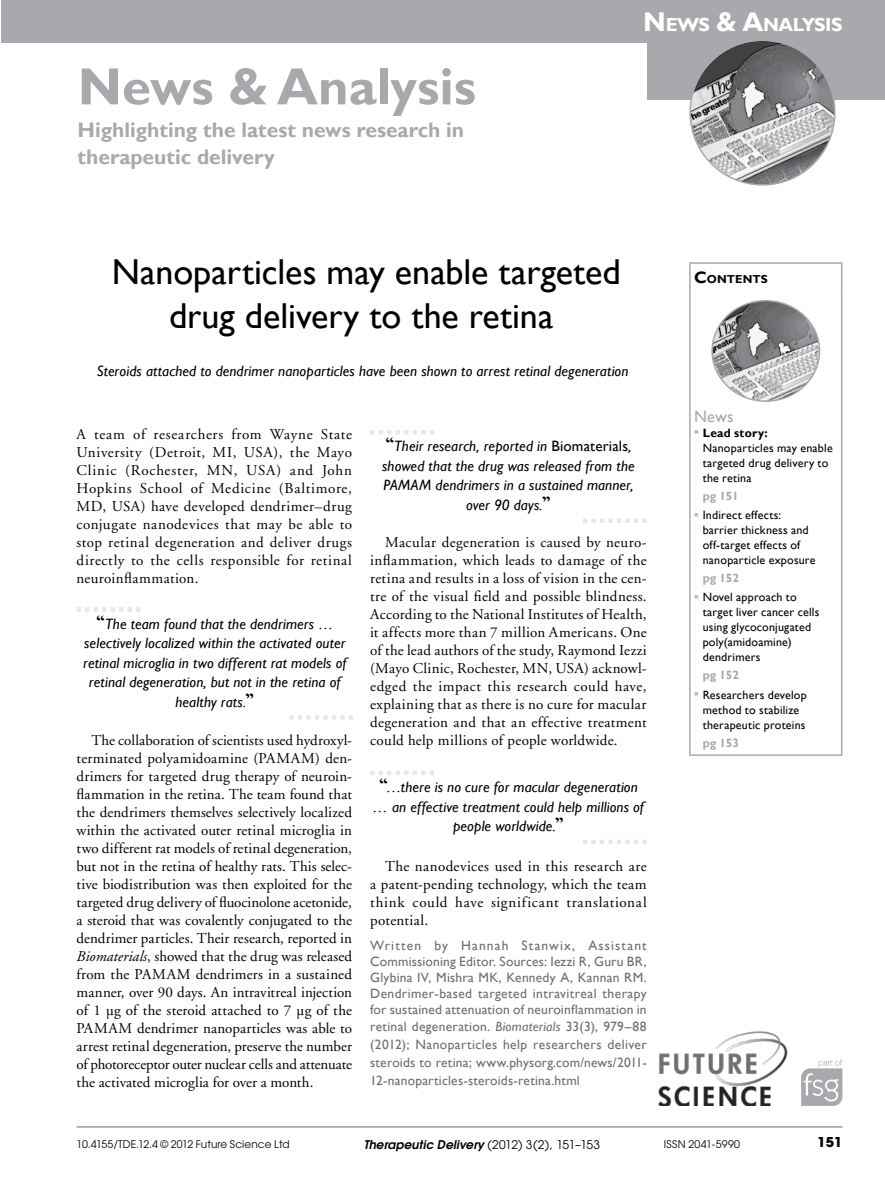
<style>
.page{position:relative;width:885px;height:1191px;background:#fff}
.page>*{position:absolute;margin:0;border:0;box-sizing:border-box;transform-origin:0 0}
.t1{font:700 52.5px "Gill Sans";color:#a7a9ac}
.t2{font:36px/43.2px "Gill Sans";color:#000;text-align:center}
.t3{font:700 21px/27px "Gill Sans";color:#a7a9ac}
.t4{font:700 18.9px "Gill Sans";letter-spacing:-.03em;color:#fff}
.t5{font:16.5px "Gill Sans";color:#a7a9ac}
.t6{font:15px/18px "Adobe Garamond";letter-spacing:.025em;color:#000;text-align:justify}
.t7{font:italic 15px/19.5px "Gill Sans";letter-spacing:.01em;color:#000;text-align:center}
.t8{font:13.5px/16.2px "Gill Sans";letter-spacing:.015em;color:#6d6e71;text-align:justify}
.t9{font:700 13.5px "Avant Garde";color:#000}
.t10{font:12px/15px "Gill Sans";letter-spacing:.02em;color:#000}
.t11{font:italic 600 12px "Avant Garde";letter-spacing:.01em;color:#000}
.t12{font:700 12px "Gill Sans";letter-spacing:-.005em;color:#a7a9ac}
.t13{font:700 12px "Gill Sans";letter-spacing:.025em;color:#000}
.t14{font:700 11.55px "Gill Sans";letter-spacing:.01em;color:#000}
.t15{font:10.5px "Avant Garde";letter-spacing:.01em;color:#000}
.t16{font:10.5px "Avant Garde";letter-spacing:.035em;color:#000}
.s1{font-size:27px}
.s2{font-size:16.5px}
.s3{font-family:"Californian FB";font-weight:700;font-style:normal;font-size:21px}
.s4{font-style:italic}
.s5{font-style:normal}
.s6{font-weight:400;font-style:normal}
</style>
<div class="page">
<hr style="left:77px;top:1126px;width:765px;height:1px;background:#a7a9ac">
<img style="left:659px;top:1031px;width:129px;height:75px">
<svg style="left:801px;top:1059px;width:41px;height:47px"></svg>
<div style="left:647px;top:0;width:237px;height:100px;background:#a7a9ac"></div>
<div style="left:1px;top:0;width:646px;height:42px;background:#a7a9ac"></div>
<img style="left:690px;top:40px;width:144px;height:145px;border-radius:72px">
<svg style="left:690px;top:264px;width:131px;height:490px"></svg>
<hr style="left:689px;top:262px;width:153px;height:2px;background:#a7a9ac">
<svg style="left:689px;top:264px;width:1px;height:27px"></svg>
<hr style="left:840px;top:264px;width:2px;height:27px;background:#a7a9ac">
<hr style="left:689px;top:291px;width:1px;height:463px;background:#a7a9ac">
<hr style="left:840px;top:291px;width:2px;height:463px;background:#a7a9ac">
<hr style="left:689px;top:754px;width:153px;height:2px;background:#a7a9ac">
<img style="left:712px;top:301px;width:107px;height:100px">
<div style="left:711px;top:300px;width:109px;height:102px;border:2px solid #a7a9ac;border-radius:50%"></div>
<svg style="left:370px;top:771px;width:64px;height:4px"></svg>
<svg style="left:583px;top:840px;width:63px;height:4px"></svg>
<svg style="left:77px;top:607px;width:63px;height:4px"></svg>
<svg style="left:289px;top:715px;width:64px;height:4px"></svg>
<svg style="left:370px;top:430px;width:64px;height:4px"></svg>
<svg style="left:583px;top:518px;width:63px;height:5px"></svg>
<svg style="left:694px;top:430px;width:4px;height:4px"></svg>
<svg style="left:694px;top:513px;width:4px;height:3px"></svg>
<svg style="left:694px;top:595px;width:4px;height:3px"></svg>
<svg style="left:694px;top:692px;width:4px;height:4px"></svg>
<h1 class="t1" style="left:78px;top:55px;width:400px">News &amp; Analysis</h1>
<h3 class="t3" style="left:78px;top:117px;width:388px">Highlighting the latest news research in therapeutic delivery</h3>
<p class="t4" style="left:643px;top:14px;width:201px"><span class="s1">N</span>EWS <span class="s1">&amp; A</span>NALYSIS</p>
<h2 class="t2" style="left:112px;top:251px;width:510px">Nanoparticles may enable targeted drug delivery to the retina</h2>
<p class="t7" style="left:97px;top:362px;width:533px">Steroids attached to dendrimer nanoparticles have been shown to arrest retinal degeneration</p>
<p class="t14" style="left:694px;top:272px;width:75px"><span class="s2">C</span>ONTENTS</p>
<p class="t6" style="left:77px;top:425px;width:277px">A team of researchers from Wayne State University (Detroit, MI, USA), the Mayo Clinic (Rochester, MN, USA) and John Hopkins School of Medicine (Baltimore, MD, USA) have developed dendrimer–drug conjugate nanodevices that may be able to stop retinal degeneration and deliver drugs directly to the cells responsible for retinal neuroinflammation.</p>
<p class="t7" style="left:83px;top:614px;width:265px"><span class="s3">“</span>The team found that the dendrimers … selectively localized within the activated outer retinal microglia in two different rat models of retinal degeneration, but not in the retina of healthy rats.<span class="s3">”</span></p>
<p class="t6" style="left:77px;top:731px;width:277px;text-indent:15px">The collaboration of scientists used hydroxyl&shy;terminated polyamidoamine (PAMAM) den&shy;drimers for targeted drug therapy of neuroin&shy;flammation in the retina. The team found that the dendrimers themselves selectively localized within the activated outer retinal microglia in two different rat models of retinal degeneration, but not in the retina of healthy rats. This selec&shy;tive biodistribution was then exploited for the targeted drug delivery of fluocinolone acetonide, a steroid that was covalently conjugated to the dendrimer particles. Their research, reported in <span class="s4">Biomaterials</span>, showed that the drug was released from the PAMAM dendrimers in a sustained manner, over 90 days. An intravitreal injection of 1 µg of the steroid attached to 7 µg of the PAMAM dendrimer nanoparticles was able to arrest retinal degeneration, preserve the number of photoreceptor outer nuclear cells and attenuate the activated microglia for over a month.</p>
<p class="t7" style="left:382px;top:437px;width:254px"><span class="s3">“</span>Their research, reported in <span class="s5">Biomaterials</span>, showed that the drug was released from the PAMAM dendrimers in a sustained manner, over 90 days.<span class="s3">”</span></p>
<p class="t6" style="left:370px;top:533px;width:278px;text-indent:15px">Macular degeneration is caused by neuro&shy;inflammation, which leads to damage of the retina and results in a loss of vision in the cen&shy;tre of the visual field and possible blindness.<br>According to the National Institutes of Health, it affects more than 7 million Americans. One of the lead authors of the study, Raymond Iezzi (Mayo Clinic, Rochester, MN, USA) acknowl&shy;edged the impact this research could have, explaining that as there is no cure for macular degeneration and that an effective treatment could help millions of people worldwide.</p>
<p class="t7" style="left:373px;top:777px;width:272px"><span class="s3">“</span>…there is no cure for macular degeneration … an effective treatment could help millions of people worldwide.<span class="s3">”</span></p>
<p class="t6" style="left:370px;top:857px;width:278px;text-indent:15px">The nanodevices used in this research are a patent-pending technology, which the team think could have significant translational potential.</p>
<p class="t8" style="left:370px;top:937px;width:278px">Written by Hannah Stanwix, Assistant Commissioning Editor. Sources: Iezzi R, Guru BR, Glybina IV, Mishra MK, Kennedy A, Kannan RM.<br>Dendrimer-based targeted intravitreal therapy for sustained attenuation of neuroinflammation in retinal degeneration. <span class="s4">Biomaterials</span> 33(3), 979–88</p>
<p class="t8" style="left:370px;top:1035px;width:278px;line-height:18px">(2012); Nanoparticles help researchers deliver steroids to retina; www.physorg.com/news/2011- 12-nanoparticles-steroids-retina.html</p>
<p class="t5" style="left:694px;top:406px;width:41px">News</p>
<p class="t13" style="left:702px;top:425px;width:66px">Lead story:</p>
<p class="t10" style="left:702px;top:440px;width:132px">Nanoparticles may enable targeted drug delivery to the retina</p>
<p class="t12" style="left:702px;top:488px;width:37px">pg 151</p>
<p class="t10" style="left:702px;top:508px;width:114px">Indirect effects: barrier thickness and off-target effects of nanoparticle exposure</p>
<p class="t12" style="left:702px;top:571px;width:38px">pg 152</p>
<p class="t10" style="left:702px;top:590px;width:118px">Novel approach to target liver cancer cells using glycoconjugated poly(amidoamine) dendrimers</p>
<p class="t12" style="left:702px;top:668px;width:38px">pg 152</p>
<p class="t10" style="left:702px;top:687px;width:106px">Researchers develop method to stabilize therapeutic proteins</p>
<p class="t12" style="left:702px;top:735px;width:38px">pg 153</p>
<p class="t15" style="left:77px;top:1137px;width:215px">10.4155/TDE.12.4 © 2012 Future Science Ltd</p>
<p class="t11" style="left:364px;top:1136px;width:238px">Therapeutic Delivery <span class="s6">(2012) 3(2), 151–153</span></p>
<p class="t16" style="left:663px;top:1137px;width:78px">ISSN 2041-5990</p>
<p class="t9" style="left:817px;top:1133px;width:27px">151</p>
</div>
